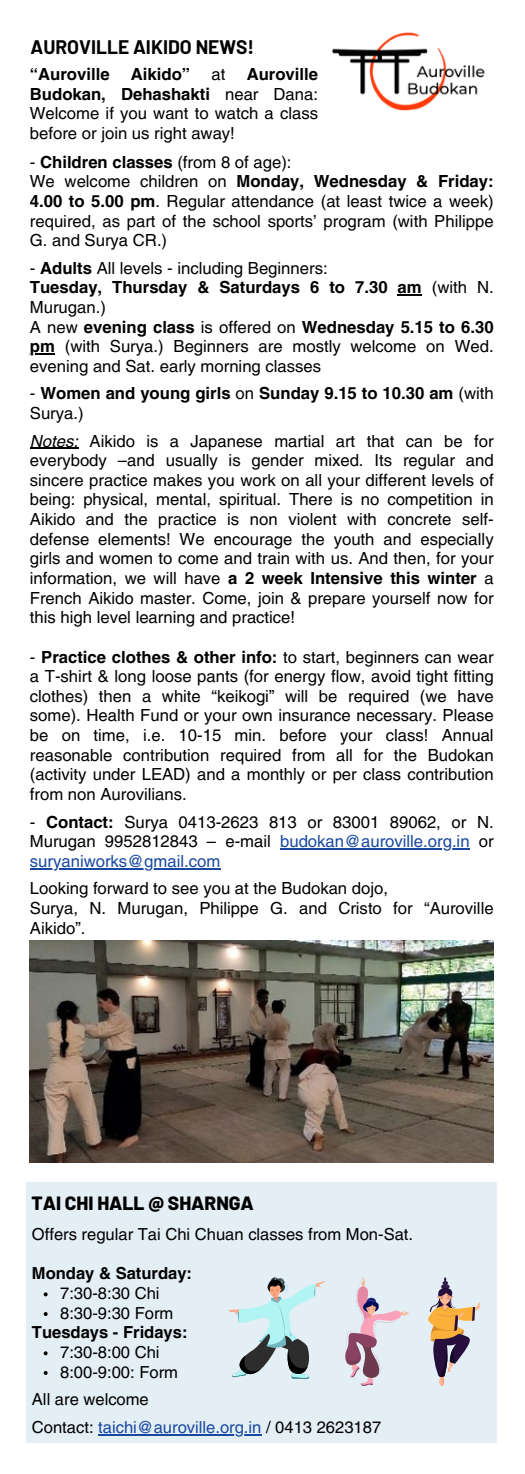
<style>
.page{position:relative;width:525px;height:1474px;background:#fff}
.page>*{position:absolute;margin:0;border:0;box-sizing:border-box;transform-origin:0 0}
.t1{font:700 19.25px "Barlow";color:#000}
.t2{font:800 19.25px "Barlow";color:#000}
.t3{font:16.62px/19.6px "Helvetica LT Pro";color:#000;text-align:justify}
.t4{font:700 16.62px/19.6px "Helvetica LT Pro";color:#000}
.t5{font:16.62px "Helvetica LT Pro";color:#1848a0}
.s1{font-weight:700}
.s2{font-weight:400}
.s3{font-style:italic}
.s4{color:#1848a0}
.s5{color:#000}
</style>
<div class="page">
<img style="left:332px;top:32px;width:153px;height:79px">
<img style="left:30px;top:940px;width:463px;height:223px">
<svg style="left:398px;top:295px;width:24px;height:1px"></svg>
<svg style="left:34px;top:354px;width:21px;height:1px"></svg>
<hr style="left:30px;top:448px;width:48px;height:1px;background:#000">
<hr style="left:280px;top:848px;width:190px;height:2px;background:#1848a0">
<hr style="left:30px;top:868px;width:190px;height:1px;background:#1848a0">
<div style="left:27px;top:1183px;width:470px;height:260px;background:#e4eef5"></div>
<svg style="left:44px;top:1292px;width:4px;height:4px"></svg>
<svg style="left:44px;top:1312px;width:4px;height:4px"></svg>
<svg style="left:44px;top:1351px;width:4px;height:4px"></svg>
<svg style="left:44px;top:1371px;width:4px;height:4px"></svg>
<hr style="left:98px;top:1434px;width:164px;height:1px;background:#1848a0">
<svg style="left:228px;top:1277px;width:97px;height:102px"></svg>
<svg style="left:345px;top:1277px;width:64px;height:109px"></svg>
<svg style="left:428px;top:1277px;width:52px;height:109px"></svg>
<p class="t1" style="left:30px;top:34px;width:225px">AUROVILLE AIKIDO NEWS!</p>
<p class="t4" style="left:30px;top:66px;width:81px">“Auroville</p>
<p class="t4" style="left:131px;top:66px;width:61px">Aikido”</p>
<p class="t3" style="left:212px;top:66px;width:15px">at</p>
<p class="t3" style="left:30px;top:66px;width:290px;text-indent:217px"><span class="s1">Auroville Budokan, Dehashakti</span> near Dana:<br>Welcome if you want to watch a class before or join us right away!</p>
<p class="t4" style="left:30px;top:154px;width:263px"><span class="s2">-</span> Children classes <span class="s2">(from 8 of age):</span></p>
<p class="t3" style="left:30px;top:173px;width:465px">We welcome children on <span class="s1">Monday, Wednesday &amp; Friday:<br>4.00 to 5.00 pm</span>. Regular attendance (at least twice a week) required, as part of the school sports’ program (with Philippe G. and Surya CR.)</p>
<p class="t3" style="left:30px;top:260px;width:299px">- <span class="s1">Adults</span> All levels - including Beginners:</p>
<p class="t4" style="left:30px;top:279px;width:465px">Tuesday, Thursday &amp; Saturdays 6 to 7.30 am <span class="s2">(with N.<br>Murugan.)</span></p>
<p class="t3" style="left:30px;top:319px;width:465px">A new <span class="s1">evening class</span> is offered on <span class="s1">Wednesday 5.15 to 6.30 pm</span> (with Surya.) Beginners are mostly welcome on Wed. evening and Sat. early morning classes</p>
<p class="t4" style="left:30px;top:385px;width:465px"><span class="s2">-</span> Women and young girls <span class="s2">on</span> Sunday 9.15 to 10.30 am <span class="s2">(with<br>Surya.)</span></p>
<p class="t3" style="left:30px;top:432px;width:465px"><span class="s3">Notes:</span> Aikido is a Japanese martial art that can be for everybody –and usually is gender mixed. Its regular and sincere practice makes you work on all your different levels of being: physical, mental, spiritual. There is no competition in Aikido and the practice is non violent with concrete self&shy;defense elements! We encourage the youth and especially girls and women to come and train with us. And then, for your information, we will have <span class="s1">a 2 week Intensive this winter</span> a French Aikido master. Come, join &amp; prepare yourself now for this high level learning and practice!</p>
<p class="t3" style="left:30px;top:648px;width:465px">- <span class="s1">Practice clothes &amp; other info:</span> to start, beginners can wear a T-shirt &amp; long loose pants (for energy flow, avoid tight fitting clothes) then a white “keikogi” will be required (we have some). Health Fund or your own insurance necessary. Please be on time, i.e. 10-15 min. before your class! Annual reasonable contribution required from all for the Budokan (activity under LEAD) and a monthly or per class contribution from non Aurovilians.</p>
<p class="t3" style="left:30px;top:813px;width:465px">- <span class="s1">Contact:</span> Surya 0413-2623 813 or 83001 89062, or N.<br>Murugan 9952812843 – e-mail <span class="s4">budokan@auroville.org.in</span> or <span class="s4">suryaniworks@gmail.com</span></p>
<p class="t3" style="left:30px;top:880px;width:360px">Looking forward to see you at the Budokan dojo,</p>
<p class="t3" style="left:30px;top:900px;width:465px">Surya, N. Murugan, Philippe G. and Cristo for “Auroville<br>Aikido”.</p>
<p class="t2" style="left:31px;top:1190px;width:224px">TAI CHI HALL @ SHARNGA</p>
<p class="t3" style="left:32px;top:1226px;width:383px">Offers regular Tai Chi Chuan classes from Mon-Sat.</p>
<p class="t4" style="left:32px;top:1265px;width:162px">Monday &amp; Saturday:</p>
<p class="t3" style="left:60px;top:1285px;width:101px">7:30-8:30 Chi</p>
<p class="t3" style="left:60px;top:1305px;width:115px">8:30-9:30 Form</p>
<p class="t3" style="left:60px;top:1344px;width:101px">7:30-8:00 Chi</p>
<p class="t3" style="left:60px;top:1363px;width:119px">8:00-9:00: Form</p>
<p class="t4" style="left:32px;top:1324px;width:157px">Tuesdays - Fridays:</p>
<p class="t3" style="left:32px;top:1391px;width:118px">All are welcome</p>
<p class="t5" style="left:32px;top:1421px;width:351px"><span class="s5">Contact:</span> taichi@auroville.org.in <span class="s5">/ 0413 2623187</span></p>
</div>
